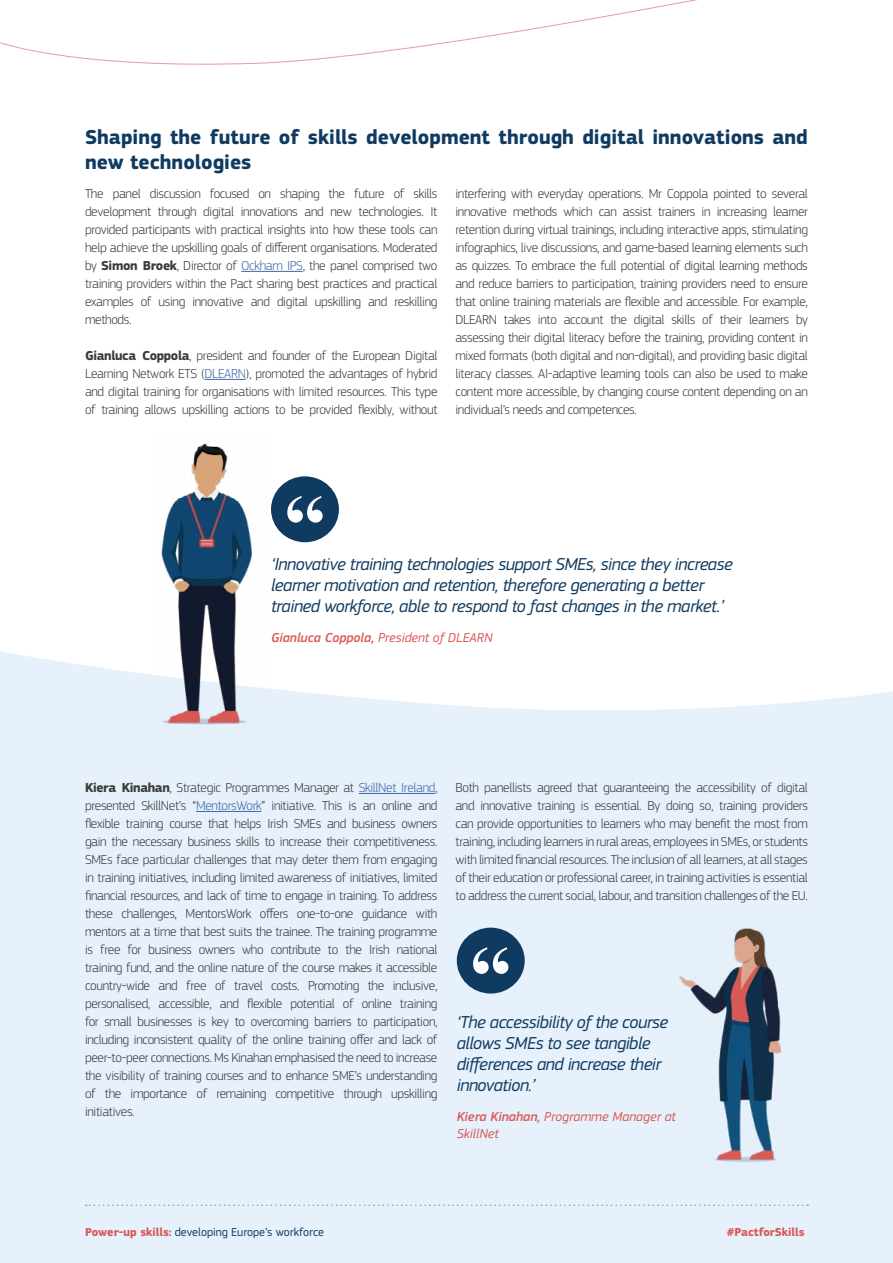
<style>
.page{position:relative;width:893px;height:1263px;background:#fff}
.page>*{position:absolute;margin:0;border:0;box-sizing:border-box;transform-origin:0 0}
.t1{font:700 21px/25.2px "EC Square Sans Pro";color:#103b60}
.Large_Quote{font:italic 18px/21px "EC Square Sans Pro";letter-spacing:-.025em;color:#103b60}
.PFS_Body_Copy{font:300 13.5px/18px "EC Square Sans Pro";letter-spacing:-.025em;color:#3c3c3b;text-align:justify}
.Large_Quote-2{font:italic 13.5px/17.2px "EC Square Sans Pro";color:#d95955}
.PFS_Top_Folio{font:12px "EC Square Sans Pro";color:#103b60}
.PFS_Top_Folio-2{font:700 12px "EC Square Sans Pro";color:#d95757}
.s1{font-weight:700}
.s2{color:#3f68a5}
.s3{font-weight:500}
.s4{font-weight:700;color:#d95757}
</style>
<div class="page">
<svg style="left:0;top:651px;width:893px;height:470px;background:#e8f2fc"></svg>
<div style="left:0;top:1121px;width:893px;height:142px;background:#e6f1fc"></div>
<svg style="left:86px;top:1204px;width:722px;height:2px"></svg>
<svg style="left:0;top:0;width:697px;height:65px"></svg>
<hr style="left:241px;top:271px;width:62px;height:1px;background:#3f68a5">
<hr style="left:204px;top:379px;width:42px;height:1px;background:#3f68a5">
<hr style="left:359px;top:793px;width:76px;height:1px;background:#3f68a5">
<hr style="left:196px;top:811px;width:65px;height:1px;background:#3f68a5">
<div style="left:271px;top:476px;width:68px;height:66px;background:#103b60;border-radius:50%"></div>
<svg style="left:287px;top:496px;width:36px;height:27px"></svg>
<div style="left:457px;top:928px;width:68px;height:65px;background:#103b60;border-radius:50%"></div>
<svg style="left:473px;top:947px;width:35px;height:27px"></svg>
<img style="left:151px;top:443px;width:120px;height:297px">
<img style="left:674px;top:906px;width:135px;height:265px">
<h1 class="t1" style="left:85px;top:125px;width:724px">Shaping the future of skills development through digital innovations and new technologies</h1>
<p class="PFS_Body_Copy" style="left:85px;top:184px;width:354px">The panel discussion focused on shaping the future of skills development through digital innovations and new technologies. It provided participants with practical insights into how these tools can help achieve the upskilling goals of different organisations. Moderated by <span class="s1">Simon Broek</span>, Director of <span class="s2">Ockham IPS</span>, the panel comprised two training providers within the Pact sharing best practices and practical examples of using innovative and digital upskilling and reskilling methods.</p>
<p class="PFS_Body_Copy" style="left:85px;top:346px;width:354px"><span class="s1">Gianluca Coppola</span>, president and founder of the European Digital Learning Network ETS (<span class="s2">DLEARN</span>), promoted the advantages of hybrid and digital training for organisations with limited resources. This type of training allows upskilling actions to be provided flexibly, without</p>
<p class="PFS_Body_Copy" style="left:455px;top:184px;width:354px">interfering with everyday operations. Mr Coppola pointed to several innovative methods which can assist trainers in increasing learner retention during virtual trainings, including interactive apps, stimulating infographics, live discussions, and game-based learning elements such as quizzes. To embrace the full potential of digital learning methods and reduce barriers to participation, training providers need to ensure that online training materials are flexible and accessible. For example, DLEARN takes into account the digital skills of their learners by assessing their digital literacy before the training, providing content in mixed formats (both digital and non-digital), and providing basic digital literacy classes. AI-adaptive learning tools can also be used to make content more accessible, by changing course content depending on an individual’s needs and competences.</p>
<p class="Large_Quote" style="left:271px;top:554px;width:463px">‘Innovative training technologies support SMEs, since they increase learner motivation and retention, therefore generating a better trained workforce, able to respond to fast changes in the market.’</p>
<p class="Large_Quote-2" style="left:271px;top:629px;width:223px"><span class="s3">Gianluca Coppola,</span> President of DLEARN</p>
<p class="PFS_Body_Copy" style="left:85px;top:778px;width:354px"><span class="s1">Kiera Kinahan</span>, Strategic Programmes Manager at <span class="s2">SkillNet Ireland</span>, presented SkillNet’s “<span class="s2">MentorsWork</span>” initiative. This is an online and flexible training course that helps Irish SMEs and business owners gain the necessary business skills to increase their competitiveness.<br>SMEs face particular challenges that may deter them from engaging in training initiatives, including limited awareness of initiatives, limited financial resources, and lack of time to engage in training. To address these challenges, MentorsWork offers one-to-one guidance with mentors at a time that best suits the trainee. The training programme is free for business owners who contribute to the Irish national training fund, and the online nature of the course makes it accessible country-wide and free of travel costs. Promoting the inclusive, personalised, accessible, and flexible potential of online training for small businesses is key to overcoming barriers to participation, including inconsistent quality of the online training offer and lack of peer-to-peer connections. Ms Kinahan emphasised the need to increase the visibility of training courses and to enhance SME’s understanding of the importance of remaining competitive through upskilling initiatives.</p>
<p class="PFS_Body_Copy" style="left:455px;top:778px;width:354px">Both panellists agreed that guaranteeing the accessibility of digital and innovative training is essential. By doing so, training providers can provide opportunities to learners who may benefit the most from training, including learners in rural areas, employees in SMEs, or students with limited financial resources. The inclusion of all learners, at all stages of their education or professional career, in training activities is essential to address the current social, labour, and transition challenges of the EU.</p>
<p class="Large_Quote" style="left:457px;top:1011px;width:213px">‘The accessibility of the course allows SMEs to see tangible differences and increase their innovation.’</p>
<p class="Large_Quote-2" style="left:457px;top:1107px;width:221px"><span class="s3">Kiera Kinahan,</span> Programme Manager at<br>SkillNet</p>
<p class="PFS_Top_Folio" style="left:85px;top:1225px;width:241px"><span class="s4">Power-up skills:</span> developing Europe’s workforce</p>
<p class="PFS_Top_Folio-2" style="left:727px;top:1225px;width:79px">#PactforSkills</p>
</div>
